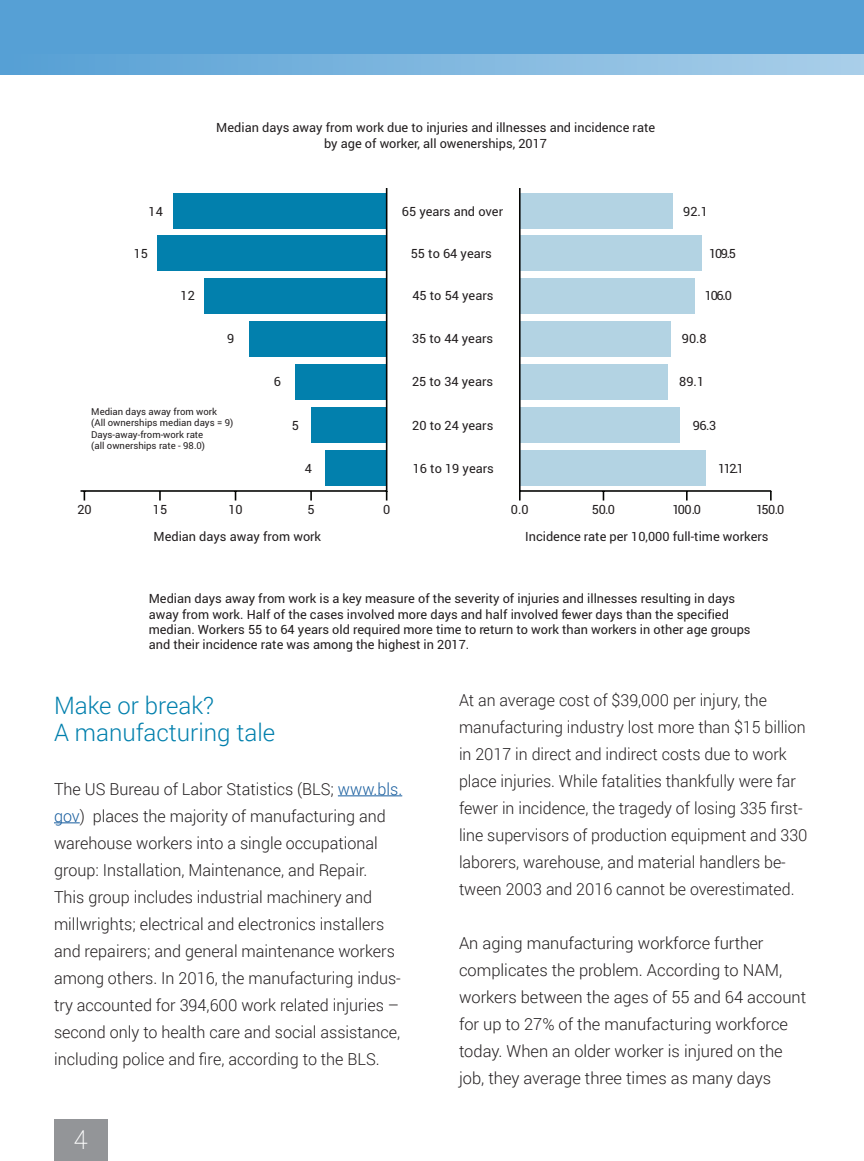
<style>
.page{position:relative;width:864px;height:1161px;background:#fff}
.page>*{position:absolute;margin:0;border:0;box-sizing:border-box;transform-origin:0 0}
.t1{font:300 24px/27px "Roboto";color:#0280ad}
.t2{font:300 24px "Cooper Hewitt";color:#fff}
.t3{font:300 16.5px/27px "Roboto";color:#231f20}
.t4{font:12.75px/15.3px "Roboto";color:#231f20;text-align:center}
.t5{font:9.6px/11.4px "Roboto";color:#231f20}
.s1{color:#175d9e}
</style>
<div class="page">
<div style="left:54px;top:1119px;width:54px;height:42px;background:#939598"></div>
<div style="left:0;top:0;width:864px;height:54px;background:#56a0d5"></div>
<svg style="left:0;top:54px;width:864px;height:21px;background:#7fb6de"></svg>
<hr style="left:338px;top:795px;width:64px;height:1px;background:#175d9e">
<svg style="left:54px;top:822px;width:26px;height:1px"></svg>
<svg style="left:80px;top:188px;width:308px;height:313px"></svg>
<svg style="left:519px;top:188px;width:253px;height:313px"></svg>
<p class="t4" style="left:149px;top:203px;width:16px">14</p>
<p class="t4" style="left:216px;top:120px;width:440px">Median days away from work due to injuries and illnesses and incidence rate by age of worker, all owenerships, 2017</p>
<p class="t4" style="left:402px;top:203px;width:103px">65 years and over</p>
<p class="t4" style="left:683px;top:203px;width:26px">92.1</p>
<p class="t4" style="left:134px;top:245px;width:16px">15</p>
<p class="t4" style="left:181px;top:287px;width:16px">12</p>
<p class="t4" style="left:227px;top:331px;width:9px">9</p>
<p class="t5" style="left:91px;top:405px;width:144px">Median days away from work (All ownerships median days = 9)<br>Days-away-from-work rate<br>(all ownerships rate - 98.0)</p>
<p class="t4" style="left:274px;top:373px;width:9px">6</p>
<p class="t4" style="left:292px;top:417px;width:9px">5</p>
<p class="t4" style="left:305px;top:461px;width:9px">4</p>
<p class="t4" style="left:411px;top:245px;width:83px">55 to 64 years</p>
<p class="t4" style="left:412px;top:287px;width:83px">45 to 54 years</p>
<p class="t4" style="left:412px;top:331px;width:83px">35 to 44 years</p>
<p class="t4" style="left:412px;top:373px;width:83px">25 to 34 years</p>
<p class="t4" style="left:412px;top:417px;width:83px">20 to 24 years</p>
<p class="t4" style="left:413px;top:461px;width:83px">16 to 19 years</p>
<p class="t4" style="left:77px;top:501px;width:16px">20</p>
<p class="t4" style="left:153px;top:501px;width:16px">15</p>
<p class="t4" style="left:228px;top:501px;width:16px">10</p>
<p class="t4" style="left:308px;top:501px;width:9px">5</p>
<p class="t4" style="left:511px;top:501px;width:19px">0.0</p>
<p class="t4" style="left:383px;top:501px;width:9px">0</p>
<p class="t4" style="left:709px;top:245px;width:29px">109.5</p>
<p class="t4" style="left:705px;top:287px;width:29px">106.0</p>
<p class="t4" style="left:682px;top:331px;width:26px">90.8</p>
<p class="t4" style="left:679px;top:373px;width:26px">89.1</p>
<p class="t4" style="left:693px;top:417px;width:25px">96.3</p>
<p class="t4" style="left:718px;top:461px;width:27px">112.1</p>
<p class="t4" style="left:592px;top:501px;width:25px">50.0</p>
<p class="t4" style="left:672px;top:501px;width:30px">100.0</p>
<p class="t4" style="left:756px;top:501px;width:30px">150.0</p>
<p class="t4" style="left:154px;top:528px;width:169px">Median days away from work</p>
<p class="t4" style="left:525px;top:528px;width:245px">Incidence rate per 10,000 full-time workers</p>
<p class="t4" style="left:149px;top:591px;width:603px;text-align:left">Median days away from work is a key measure of the severity of injuries and illnesses resulting in days away from work. Half of the cases involved more days and half involved fewer days than the specified median. Workers 55 to 64 years old required more time to return to work than workers in other age groups and their incidence rate was among the highest in 2017.</p>
<p class="t1" style="left:54px;top:691px;width:223px">Make or break?<br>A manufacturing tale</p>
<p class="t3" style="left:54px;top:775px;width:350px">The US Bureau of Labor Statistics (BLS; <span class="s1">www.bls. gov</span>) places the majority of manufacturing and warehouse workers into a single occupational group: Installation, Maintenance, and Repair.<br>This group includes industrial machinery and millwrights; electrical and electronics installers and repairers; and general maintenance workers among others. In 2016, the manufacturing indus&shy;try accounted for 394,600 work related injuries – second only to health care and social assistance, including police and fire, according to the BLS.</p>
<h1 class="t2" style="left:74px;top:1126px;width:16px">4</h1>
<p class="t3" style="left:459px;top:686px;width:350px">At an average cost of $39,000 per injury, the manufacturing industry lost more than $15 billion in 2017 in direct and indirect costs due to work place injuries. While fatalities thankfully were far fewer in incidence, the tragedy of losing 335 first&shy;line supervisors of production equipment and 330 laborers, warehouse, and material handlers be&shy;tween 2003 and 2016 cannot be overestimated.</p>
<p class="t3" style="left:459px;top:929px;width:349px">An aging manufacturing workforce further complicates the problem. According to NAM, workers between the ages of 55 and 64 account for up to 27% of the manufacturing workforce today. When an older worker is injured on the job, they average three times as many days</p>
</div>
